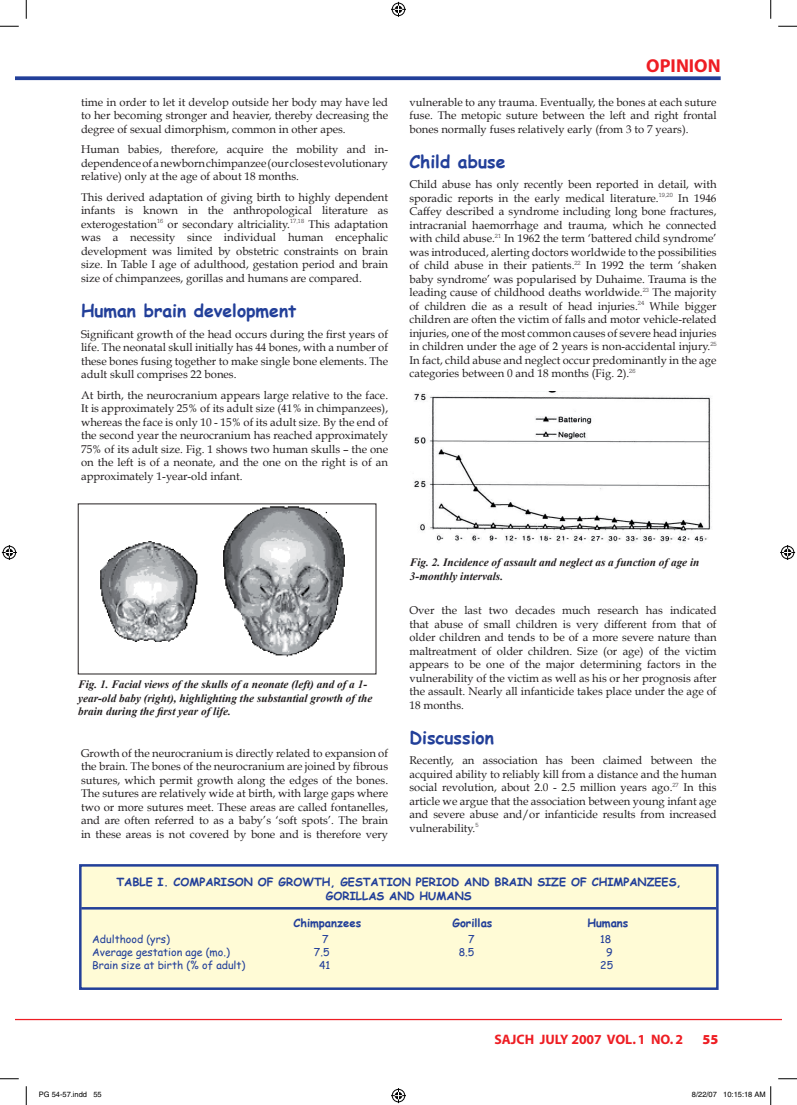
<style>
.page{position:relative;width:797px;height:1105px;background:#fff}
.page>*{position:absolute;margin:0;border:0;box-sizing:border-box;transform-origin:0 0}
.t1{font:700 18.75px "Myriad";color:#ee1d23}
.t2{font:700 17.5px "Comic Sans MS";color:#223f99}
.t3{font:700 13.75px "Myriad";color:#ee1d23}
.t4{font:900 13.75px "Myriad Pro";color:#ee1d23}
.t5{font:11.25px/13.5px "Book Antiqua";color:#231f20;text-align:justify}
.t6{font:italic 700 11.25px/13.5px "Times New Roman";color:#231f20}
.t7{font:700 11.25px "Comic Sans MS";color:#223f99}
.t8{font:10.62px "Comic Sans MS";color:#223f99}
.t9{font:7.5px "Helvetica";color:#000}
</style>
<div class="page">
<hr style="left:16px;top:1019px;width:765px;height:1px;background:#ee1d23">
<svg style="left:16px;top:76px;width:704px;height:4px;background:#354fa2"></svg>
<div style="left:80px;top:865px;width:637px;height:124px;background:#fffbd6"></div>
<div style="left:79px;top:864px;width:639px;height:126px;border:2px solid #223f99"></div>
<hr style="left:81px;top:907px;width:635px;height:2px;background:#223f99">
<img style="left:414px;top:392px;width:298px;height:151px">
<img style="left:100px;top:506px;width:245px;height:151px">
<svg style="left:0;top:25px;width:19px;height:2px"></svg>
<svg style="left:778px;top:25px;width:19px;height:2px"></svg>
<svg style="left:0;top:1078px;width:19px;height:1px"></svg>
<svg style="left:778px;top:1078px;width:19px;height:1px"></svg>
<svg style="left:25px;top:0;width:2px;height:19px"></svg>
<svg style="left:25px;top:1086px;width:2px;height:19px"></svg>
<svg style="left:770px;top:0;width:1px;height:19px"></svg>
<svg style="left:391px;top:2px;width:15px;height:15px"></svg>
<svg style="left:391px;top:1088px;width:15px;height:15px"></svg>
<svg style="left:2px;top:545px;width:15px;height:15px"></svg>
<svg style="left:780px;top:545px;width:15px;height:15px"></svg>
<svg style="left:770px;top:1086px;width:1px;height:19px"></svg>
<p class="t5" style="left:81px;top:95px;width:308px">time in order to let it develop outside her body may have led to her becoming stronger and heavier, thereby decreasing the degree of sexual dimorphism, common in other apes.</p>
<p class="t5" style="left:81px;top:143px;width:309px">Human babies, therefore, acquire the mobility and in&shy;dependence of a newborn chimpanzee (our closest evolutionary relative) only at the age of about 18 months.</p>
<p class="t5" style="left:81px;top:190px;width:308px">This derived adaptation of giving birth to highly dependent infants is known in the anthropological literature as exterogestation<sup>16</sup> or secondary altriciality.<sup>17,18</sup> This adaptation was a necessity since individual human encephalic development was limited by obstetric constraints on brain size. In Table I age of adulthood, gestation period and brain size of chimpanzees, gorillas and humans are compared.</p>
<h2 class="t2" style="left:81px;top:298px;width:217px">Human brain development</h2>
<p class="t5" style="left:81px;top:327px;width:309px">Significant growth of the head occurs during the first years of life. The neonatal skull initially has 44 bones, with a number of these bones fusing together to make single bone elements. The adult skull comprises 22 bones.</p>
<p class="t5" style="left:81px;top:388px;width:309px">At birth, the neurocranium appears large relative to the face.<br>It is approximately 25% of its adult size (41% in chimpanzees), whereas the face is only 10 - 15% of its adult size. By the end of the second year the neurocranium has reached approximately 75% of its adult size. Fig. 1 shows two human skulls – the one on the left is of a neonate, and the one on the right is of an approximately 1-year-old infant.</p>
<h1 class="t1" style="left:646px;top:56px;width:76px">OPINION</h1>
<p class="t5" style="left:409px;top:95px;width:309px">vulnerable to any trauma. Eventually, the bones at each suture fuse. The metopic suture between the left and right frontal bones normally fuses relatively early (from 3 to 7 years).</p>
<h2 class="t2" style="left:409px;top:149px;width:98px">Child abuse</h2>
<p class="t5" style="left:409px;top:178px;width:309px">Child abuse has only recently been reported in detail, with sporadic reports in the early medical literature.<sup>19,20</sup> In 1946<br>Caffey described a syndrome including long bone fractures, intracranial haemorrhage and trauma, which he connected with child abuse.<sup>21</sup> In 1962 the term ‘battered child syndrome’ was introduced, alerting doctors worldwide to the possibilities of child abuse in their patients.<sup>22</sup> In 1992 the term ‘shaken baby syndrome’ was popularised by Duhaime. Trauma is the leading cause of childhood deaths worldwide.<sup>23</sup> The majority of children die as a result of head injuries.<sup>24</sup> While bigger children are often the victim of falls and motor vehicle-related injuries, one of the most common causes of severe head injuries in children under the age of 2 years is non-accidental injury.<sup>25<br></sup>In fact, child abuse and neglect occur predominantly in the age categories between 0 and 18 months (Fig. 2).<sup>26</sup></p>
<p class="t6" style="left:78px;top:677px;width:296px">Fig. 1. Facial views of the skulls of a neonate (left) and of a 1- year-old baby (right), highlighting the substantial growth of the brain during the first year of life.</p>
<p class="t5" style="left:81px;top:746px;width:308px">Growth of the neurocranium is directly related to expansion of the brain. The bones of the neurocranium are joined by fibrous sutures, which permit growth along the edges of the bones.<br>The sutures are relatively wide at birth, with large gaps where two or more sutures meet. These areas are called fontanelles, and are often referred to as a baby’s ‘soft spots’. The brain in these areas is not covered by bone and is therefore very</p>
<p class="t6" style="left:410px;top:556px;width:291px">Fig. 2. Incidence of assault and neglect as a function of age in<br>3-monthly intervals.</p>
<p class="t5" style="left:409px;top:603px;width:309px">Over the last two decades much research has indicated that abuse of small children is very different from that of older children and tends to be of a more severe nature than maltreatment of older children. Size (or age) of the victim appears to be one of the major determining factors in the vulnerability of the victim as well as his or her prognosis after the assault. Nearly all infanticide takes place under the age of 18 months.</p>
<h2 class="t2" style="left:409px;top:724px;width:86px">Discussion</h2>
<p class="t5" style="left:409px;top:754px;width:308px">Recently, an association has been claimed between the acquired ability to reliably kill from a distance and the human social revolution, about 2.0 - 2.5 million years ago.<sup>27</sup> In this article we argue that the association between young infant age and severe abuse and/or infanticide results from increased vulnerability.<sup>5</sup></p>
<p class="t7" style="left:116px;top:874px;width:240px">Table I. Comparison of growth , gest</p>
<p class="t7" style="left:370px;top:874px;width:230px">ation period and brain size of chi</p>
<p class="t7" style="left:613px;top:874px;width:50px">mpanzees</p>
<p class="t7" style="left:676px;top:874px;width:6px">,</p>
<p class="t7" style="left:326px;top:887px;width:145px">gorillas and humans</p>
<p class="t7" style="left:293px;top:914px;width:94px">Chimpanzees G</p>
<p class="t7" style="left:460px;top:914px;width:34px">orillas</p>
<p class="t7" style="left:587px;top:914px;width:42px">Humans</p>
<p class="t8" style="left:92px;top:931px;width:79px">Adulthood (yrs)</p>
<p class="t8" style="left:322px;top:931px;width:8px">7</p>
<p class="t8" style="left:468px;top:931px;width:8px">7</p>
<p class="t8" style="left:600px;top:931px;width:13px">18</p>
<p class="t8" style="left:92px;top:944px;width:139px">Average gestation age (mo.)</p>
<p class="t8" style="left:314px;top:944px;width:17px">7.5</p>
<p class="t8" style="left:459px;top:944px;width:17px">8.5</p>
<p class="t8" style="left:606px;top:944px;width:8px">9</p>
<p class="t8" style="left:92px;top:957px;width:155px">Brain size at birth (% of adult)</p>
<p class="t8" style="left:319px;top:957px;width:13px">41</p>
<p class="t8" style="left:600px;top:957px;width:14px">25</p>
<p class="t3" style="left:494px;top:1032px;width:190px">SAJCH JULY 2007 VOL. 1 NO. 2</p>
<p class="t4" style="left:702px;top:1030px;width:17px">55</p>
<p class="t9" style="left:39px;top:1090px;width:64px">PG 54-57.indd 55</p>
<p class="t9" style="left:692px;top:1090px;width:75px">8/22/07 10:15:18 AM</p>
</div>
